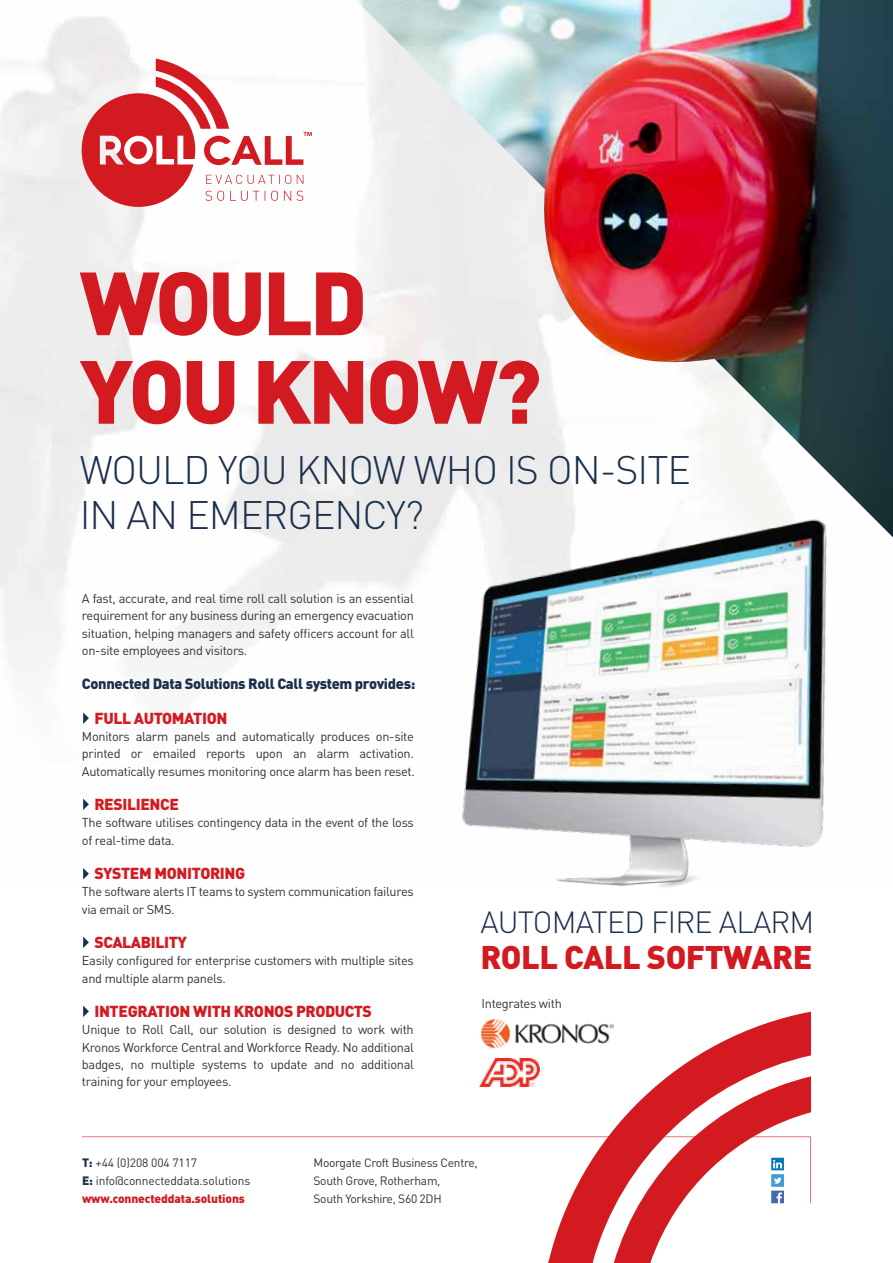
<style>
.page{position:relative;width:893px;height:1263px;background:#fff}
.page>*{position:absolute;margin:0;border:0;box-sizing:border-box;transform-origin:0 0}
.t1{font:900 88.05px/88.5px "DIN Pro";letter-spacing:-.04em;color:#d31a21}
.t2{font:300 39.3px/45px "DIN Pro";letter-spacing:-.025em;color:#1b304d}
.t3{font:900 32.4px "DIN Pro";letter-spacing:-.015em;color:#d31a21}
.t4{font:300 30.3px "DIN Pro";letter-spacing:-.025em;color:#1b304d}
.t5{font:900 15.75px "DIN Pro";letter-spacing:-.025em;color:#d31a21}
.t6{font:900 14.7px "DIN Pro";letter-spacing:-.025em;color:#1b304d}
.t7{font:12.75px/17.2px "DIN Pro";letter-spacing:-.025em;color:#333132;text-align:justify}
.t8{font:12px/18px "DIN Pro";letter-spacing:-.025em;color:#333132}
.s1{font-weight:900;color:#1b304d}
.s2{font-weight:900;color:#d31a21}
</style>
<div class="page">
<img style="left:429px;top:537px;width:398px;height:351px">
<svg style="left:83px;top:712px;width:6px;height:12px"></svg>
<svg style="left:83px;top:798px;width:6px;height:12px"></svg>
<svg style="left:83px;top:868px;width:6px;height:11px"></svg>
<svg style="left:83px;top:936px;width:6px;height:12px"></svg>
<svg style="left:83px;top:1005px;width:6px;height:12px"></svg>
<svg style="left:82px;top:59px;width:230px;height:148px"></svg>
<img style="left:356px;top:0;width:537px;height:537px">
<svg style="left:550px;top:1012px;width:261px;height:242px"></svg>
<svg style="left:82px;top:1136px;width:529px;height:67px"></svg>
<svg style="left:548px;top:1254px;width:47px;height:9px"></svg>
<svg style="left:611px;top:1076px;width:200px;height:187px"></svg>
<img style="left:481px;top:1018px;width:132px;height:31px">
<img style="left:479px;top:1058px;width:61px;height:28px">
<h1 class="t1" style="left:80px;top:256px;width:463px">WOULD<br>YOU KNOW?</h1>
<h2 class="t2" style="left:80px;top:445px;width:613px">WOULD YOU KNOW WHO IS ON-SITE<br>IN AN EMERGENCY?</h2>
<p class="t7" style="left:82px;top:589px;width:333px">A fast, accurate, and real time roll call solution is an essential requirement for any business during an emergency evacuation situation, helping managers and safety officers account for all on-site employees and visitors.</p>
<p class="t6" style="left:82px;top:674px;width:335px">Connected Data Solutions Roll Call system provides:</p>
<p class="t5" style="left:94px;top:707px;width:134px">FULL AUTOMATION</p>
<p class="t7" style="left:82px;top:727px;width:334px">Monitors alarm panels and automatically produces on-site printed or emailed reports upon an alarm activation.<br>Automatically resumes monitoring once alarm has been reset.</p>
<p class="t5" style="left:94px;top:794px;width:86px">RESILIENCE</p>
<p class="t7" style="left:82px;top:813px;width:333px">The software utilises contingency data in the event of the loss of real-time data.</p>
<p class="t5" style="left:94px;top:863px;width:152px">SYSTEM MONITORING</p>
<p class="t7" style="left:82px;top:882px;width:333px">The software alerts IT teams to system communication failures via email or SMS.</p>
<p class="t5" style="left:94px;top:932px;width:94px">SCALABILITY</p>
<p class="t7" style="left:82px;top:951px;width:333px">Easily configured for enterprise customers with multiple sites and multiple alarm panels.</p>
<p class="t5" style="left:94px;top:1001px;width:279px">INTEGRATION WITH KRONOS PRODUCTS</p>
<p class="t7" style="left:82px;top:1020px;width:333px">Unique to Roll Call, our solution is designed to work with Kronos Workforce Central and Workforce Ready. No additional badges, no multiple systems to update and no additional training for your employees.</p>
<h3 class="t4" style="left:480px;top:901px;width:336px">AUTOMATED FIRE ALARM</h3>
<h3 class="t3" style="left:480px;top:935px;width:334px">ROLL CALL SOFTWARE</h3>
<p class="t7" style="left:482px;top:995px;width:82px">Integrates with</p>
<p class="t8" style="left:82px;top:1153px;width:170px"><span class="s1">T:</span> +44 (0)208 004 7117<br><span class="s1">E:</span> info@connecteddata.solutions <span class="s2">www.connecteddata.solutions</span></p>
<p class="t8" style="left:314px;top:1153px;width:166px">Moorgate Croft Business Centre,<br>South Grove, Rotherham,<br>South Yorkshire, S60 2DH</p>
</div>
